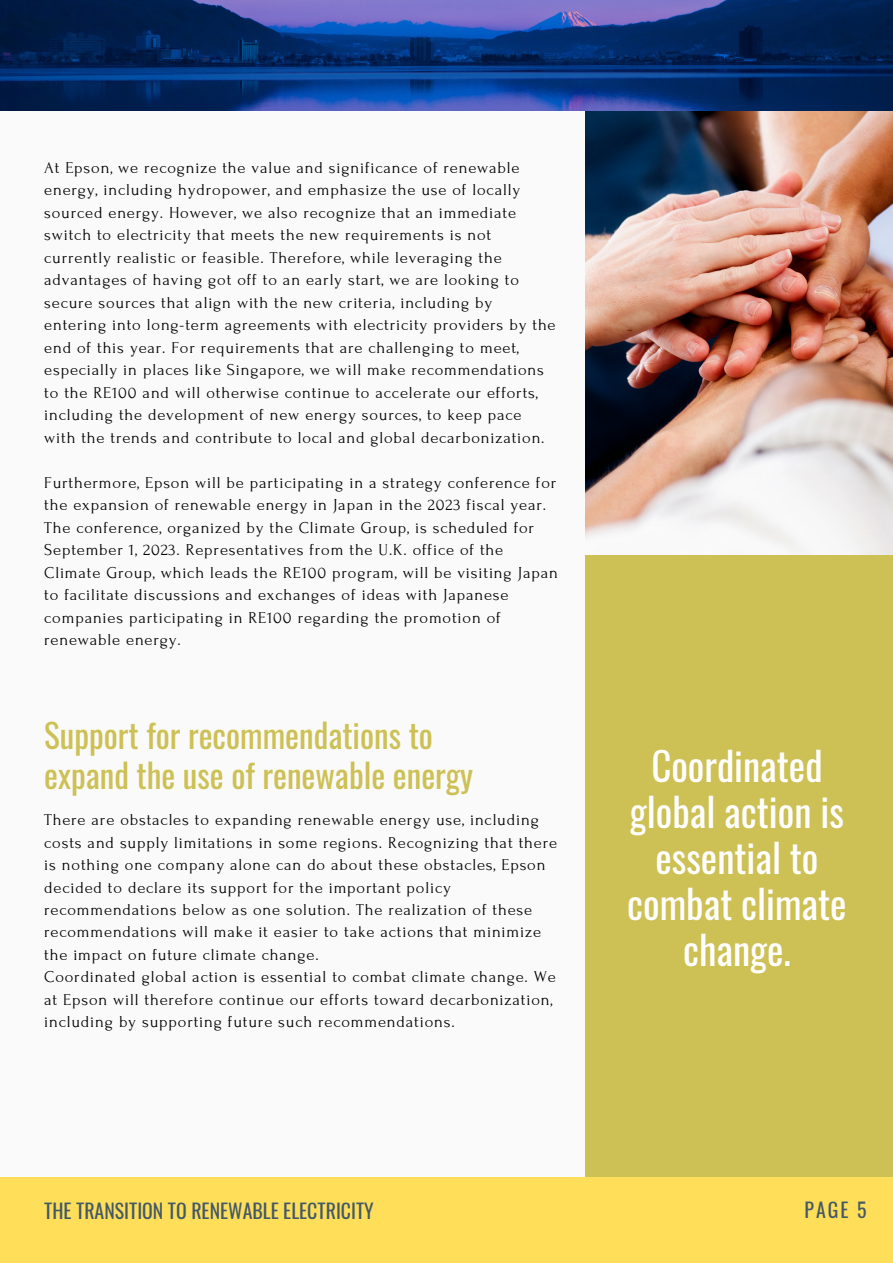
<style>
.page{position:relative;width:893px;height:1264px;background:#fff}
.page>*{position:absolute;margin:0;border:0;box-sizing:border-box;transform-origin:0 0}
.t1{font:39px/46px "Oswald";color:#fff;text-align:center}
.t2{font:33px "Oswald";color:#cdc054}
.t3{font:19.8px "Oswald";color:#435967}
.t4{font:16.5px/22.5px "Forum";letter-spacing:.05em;color:#000}
</style>
<div class="page">
<div style="left:0;top:0;width:892px;height:1262px;background:#fafafa"></div>
<div style="left:585px;top:551px;width:307px;height:625px;background:#cdc054"></div>
<div style="left:0;top:1176px;width:892px;height:86px;background:#ffde59"></div>
<img style="left:585px;top:111px;width:307px;height:444px">
<img style="left:0;top:0;width:892px;height:110px">
<p class="t4" style="left:44px;top:156px;width:513px">At Epson, we recognize the value and significance of renewable energy, including hydropower, and emphasize the use of locally sourced energy. However, we also recognize that an immediate switch to electricity that meets the new requirements is not currently realistic or feasible. Therefore, while leveraging the advantages of having got off to an early start, we are looking to secure sources that align with the new criteria, including by entering into long-term agreements with electricity providers by the end of this year. For requirements that are challenging to meet, especially in places like Singapore, we will make recommendations to the RE100 and will otherwise continue to accelerate our efforts, including the development of new energy sources, to keep pace with the trends and contribute to local and global decarbonization.</p>
<p class="t4" style="left:44px;top:471px;width:515px">Furthermore, Epson will be participating in a strategy conference for the expansion of renewable energy in Japan in the 2023 fiscal year.<br>The conference, organized by the Climate Group, is scheduled for September 1, 2023. Representatives from the U.K. office of the Climate Group, which leads the RE100 program, will be visiting Japan to facilitate discussions and exchanges of ideas with Japanese companies participating in RE100 regarding the promotion of renewable energy.</p>
<p class="t2" style="left:44px;top:709px;width:390px">Support for recommendations to</p>
<p class="t2" style="left:44px;top:749px;width:430px">expand the use of renewable energy</p>
<p class="t4" style="left:44px;top:808px;width:514px">There are obstacles to expanding renewable energy use, including costs and supply limitations in some regions. Recognizing that there is nothing one company alone can do about these obstacles, Epson decided to declare its support for the important policy recommendations below as one solution. The realization of these recommendations will make it easier to take actions that minimize the impact on future climate change.</p>
<p class="t4" style="left:44px;top:966px;width:513px">Coordinated global action is essential to combat climate change. We at Epson will therefore continue our efforts toward decarbonization, including by supporting future such recommendations.</p>
<p class="t1" style="left:627px;top:741px;width:221px">Coordinated global action is essential to combat climate change.</p>
<p class="t3" style="left:44px;top:1195px;width:331px">THE TRANSITION TO RENEWABLE ELECTRICITY</p>
<p class="t3" style="left:804px;top:1194px;width:63px">PAGE 5</p>
</div>
